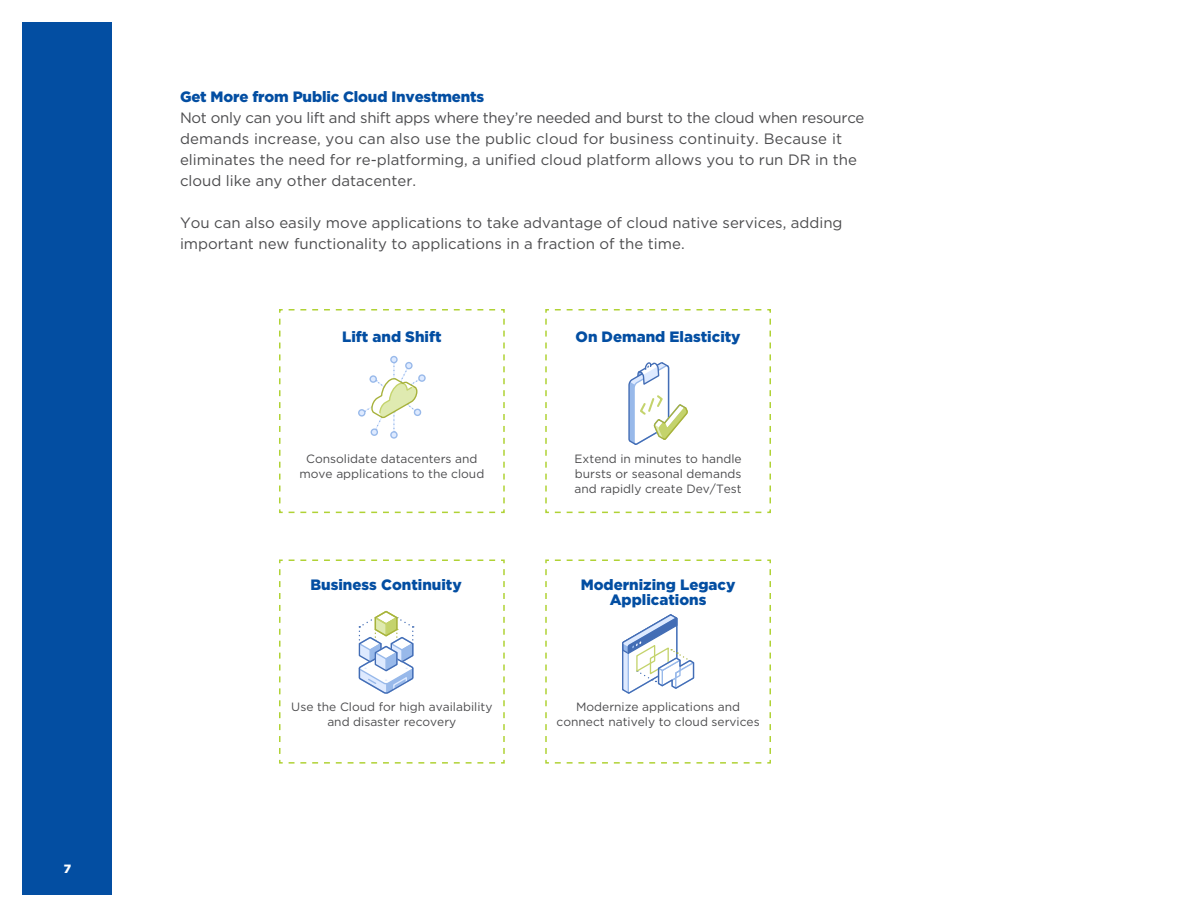
<style>
.page{position:relative;width:1188px;height:918px;background:#fff}
.page>*{position:absolute;margin:0;border:0;box-sizing:border-box;transform-origin:0 0}
.t1{font:15px/21px "Gotham";color:#4c4c4e}
.t2{font:900 15px/15px "Gotham";color:#034ea2;text-align:center}
.t3{font:12px/15px "Gotham";color:#4c4c4e;text-align:center}
.t4{font:900 12px "Gotham";color:#fff}
</style>
<div class="page">
<div style="left:22px;top:22px;width:90px;height:874px;background:#034ea2"></div>
<svg style="left:545px;top:559px;width:226px;height:205px"></svg>
<svg style="left:621px;top:614px;width:74px;height:80px"></svg>
<svg style="left:279px;top:309px;width:226px;height:205px"></svg>
<svg style="left:279px;top:559px;width:226px;height:205px"></svg>
<svg style="left:545px;top:309px;width:226px;height:205px"></svg>
<p class="t4" style="left:64px;top:860px;width:9px">7</p>
<p class="t2" style="left:180px;top:89px;width:306px">Get More from Public Cloud Investments</p>
<p class="t1" style="left:180px;top:107px;width:686px">Not only can you lift and shift apps where they’re needed and burst to the cloud when resource demands increase, you can also use the public cloud for business continuity. Because it eliminates the need for re-platforming, a unified cloud platform allows you to run DR in the cloud like any other datacenter.</p>
<p class="t1" style="left:180px;top:212px;width:664px">You can also easily move applications to take advantage of cloud native services, adding important new functionality to applications in a fraction of the time.</p>
<p class="t2" style="left:342px;top:329px;width:101px">Lift and Shift</p>
<p class="t3" style="left:299px;top:451px;width:186px">Consolidate datacenters and move applications to the cloud</p>
<p class="t2" style="left:576px;top:329px;width:167px">On Demand Elasticity</p>
<p class="t3" style="left:574px;top:451px;width:169px;text-align:justify">Extend in minutes to handle bursts or seasonal demands and rapidly create Dev/Test</p>
<p class="t2" style="left:310px;top:577px;width:153px">Business Continuity</p>
<p class="t2" style="left:581px;top:577px;width:156px">Modernizing Legacy<br>Applications</p>
<p class="t3" style="left:291px;top:699px;width:203px">Use the Cloud for high availability and disaster recovery</p>
<p class="t3" style="left:557px;top:699px;width:205px">Modernize applications and connect natively to cloud services</p>
</div>
